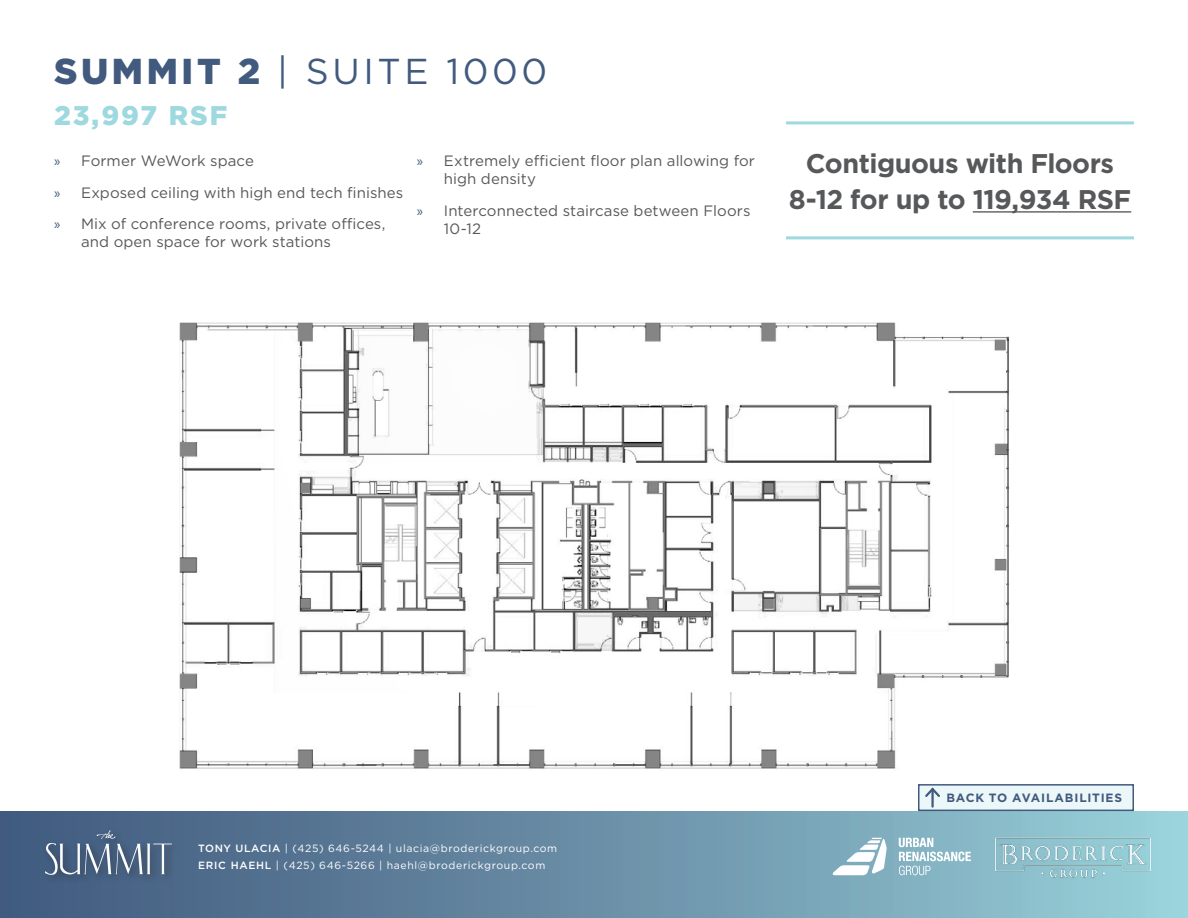
<style>
.page{position:relative;width:1188px;height:918px;background:#fff}
.page>*{position:absolute;margin:0;border:0;box-sizing:border-box;transform-origin:0 0}
.t1{font:36px "Gotham";letter-spacing:.1em;color:#415a7e}
.Table_Subject_2{font:700 27px/36px "Gotham";letter-spacing:-.02em;color:#57585a;text-align:center}
.t2{font:900 27px "Gotham";letter-spacing:.075em;color:#9ed9e0}
.t3{font:15px/18px "Gotham";letter-spacing:.005em;color:#57585a}
.t4{font:700 12px "Gotham";letter-spacing:.065em;color:#415a7e}
.t5{font:10.5px/16.5px "Gotham";letter-spacing:.06em;color:#fff}
.s1{font-weight:900}
.s2{font-family:"Myriad Pro";color:#415a7e}
.s3{font-weight:500}
</style>
<div class="page">
<div style="left:0;top:811px;width:1188px;height:107px;background:linear-gradient(to right,#3e557a,#98cfd8)"></div>
<div style="left:41px;top:827px;width:141px;height:58px;background:#476384"></div>
<svg style="left:45px;top:830px;width:127px;height:46px"></svg>
<img style="left:989px;top:833px;width:167px;height:47px">
<svg style="left:833px;top:838px;width:54px;height:37px"></svg>
<svg style="left:899px;top:838px;width:72px;height:37px;background:#a3c7d2"></svg>
<div style="left:919px;top:785px;width:214px;height:25px;background:#ebf7f8"></div>
<div style="left:918px;top:784px;width:216px;height:27px;border:2px solid #415a7e"></div>
<hr style="left:931px;top:789px;width:3px;height:18px;background:#415a7e">
<svg style="left:923px;top:786px;width:19px;height:13px"></svg>
<img style="left:179px;top:322px;width:843px;height:464px">
<hr style="left:973px;top:211px;width:158px;height:2px;background:#57585a">
<hr style="left:786px;top:121px;width:348px;height:3px;background:#9ed9e0">
<hr style="left:786px;top:236px;width:348px;height:3px;background:#9ed9e0">
<p class="t1" style="left:54px;top:48px;width:495px"><span class="s1">SUMMIT 2</span> | SUITE 1000</p>
<p class="t2" style="left:54px;top:96px;width:175px">23,997 RSF</p>
<p class="t3" style="left:54px;top:152px;width:202px"><span class="s2">»</span> Former WeWork space</p>
<p class="t3" style="left:54px;top:183px;width:351px"><span class="s2">»</span> Exposed ceiling with high end tech finishes</p>
<p class="t3" style="left:81px;top:215px;width:306px;text-indent:-27px"><span class="s2">»</span> Mix of conference rooms, private offices, and open space for work stations</p>
<p class="t3" style="left:444px;top:152px;width:313px;text-indent:-27px"><span class="s2">»</span> Extremely efficient floor plan allowing for high density</p>
<p class="t3" style="left:444px;top:201px;width:308px;text-indent:-27px"><span class="s2">»</span> Interconnected staircase between Floors<br>10-12</p>
<p class="Table_Subject_2" style="left:789px;top:145px;width:344px">Contiguous with Floors<br>8-12 for up to 119,934 RSF</p>
<p class="t5" style="left:198px;top:840px;width:361px"><span class="s3">TONY ULACIA</span> | (425) 646-5244 | ulacia@broderickgroup.com<br><span class="s3">ERIC HAEHL</span> | (425) 646-5266 | haehl@broderickgroup.com</p>
<p class="t4" style="left:947px;top:790px;width:177px">BACK TO AVAILABILITIES</p>
</div>
